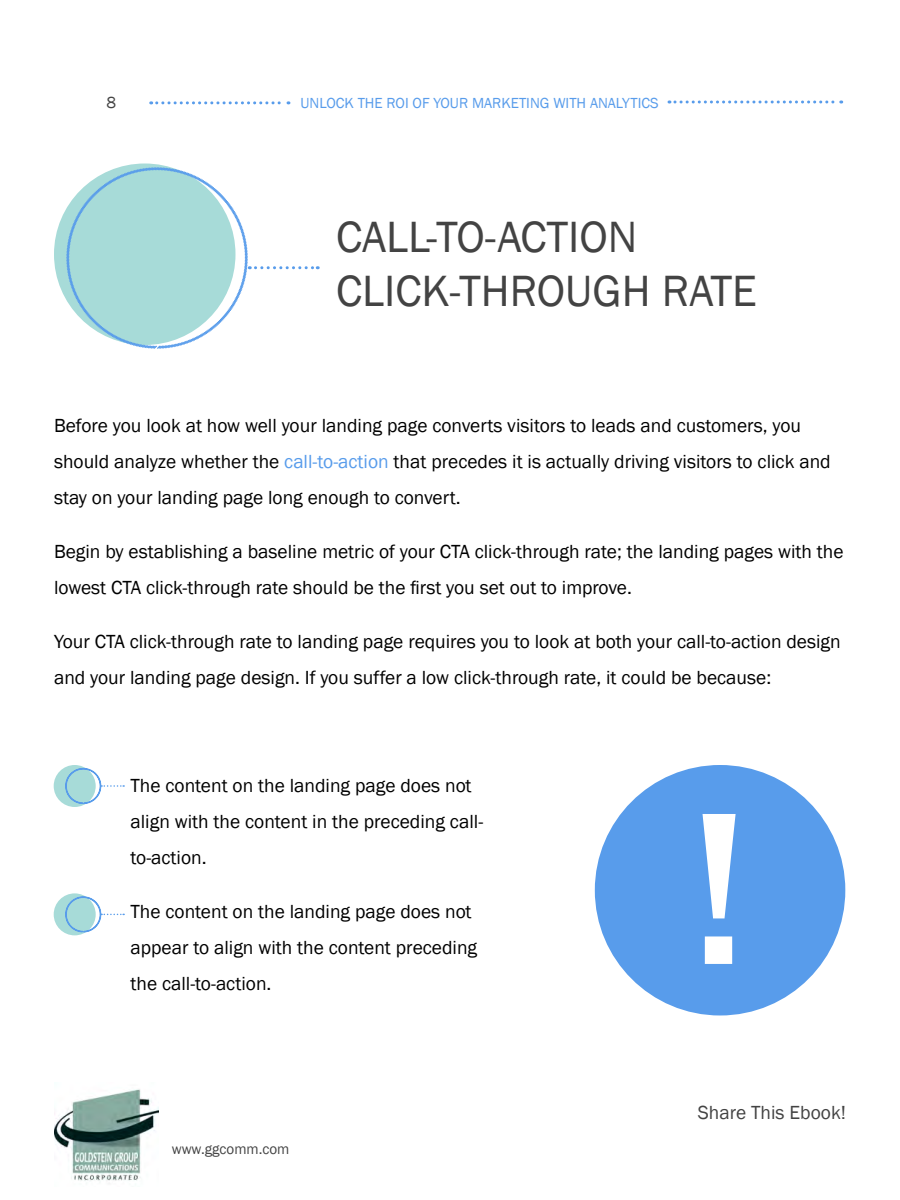
<style>
.page{position:relative;width:900px;height:1200px;background:#fff}
.page>*{position:absolute;margin:0;border:0;box-sizing:border-box;transform-origin:0 0}
.t1{font:500 225px "Franklin Gothic";color:#fff}
.t2{font:45px/54px "Franklin Gothic";color:#434343}
.t3{font:19.5px/36px "Franklin Gothic";color:#000}
.t4{font:19.5px "Franklin Gothic";color:#434343}
.t5{font:16.5px "Franklin Gothic";color:#434343}
.t6{font:15px "Franklin Gothic";color:#589ceb}
.t7{font:15px "Franklin Gothic";color:#434343}
.s1{color:#589ceb}
</style>
<div class="page">
<svg style="left:151px;top:101px;width:138px;height:3px"></svg>
<svg style="left:669px;top:100px;width:173px;height:4px"></svg>
<img style="left:55px;top:1089px;width:103px;height:92px">
<div style="left:599px;top:769px;width:243px;height:243px;background:#589ceb;border-radius:50%"></div>
<div style="left:595px;top:765px;width:250px;height:251px;border:8px solid #589ceb;border-radius:50%"></div>
<div style="left:54px;top:164px;width:182px;height:181px;background:#a7dbd8;border-radius:50%"></div>
<svg style="left:66px;top:167px;width:252px;height:182px"></svg>
<div style="left:54px;top:765px;width:42px;height:42px;background:#a7dbd8;border-radius:50%"></div>
<svg style="left:65px;top:768px;width:59px;height:36px"></svg>
<div style="left:54px;top:893px;width:42px;height:42px;background:#a7dbd8;border-radius:50%"></div>
<svg style="left:65px;top:896px;width:59px;height:37px"></svg>
<p class="t5" style="left:106px;top:92px;width:11px">8</p>
<p class="t6" style="left:300px;top:94px;width:360px">unlock the roi of your marketing with analytics</p>
<h2 class="t2" style="left:336px;top:211px;width:350px">Ca ll-to -action click-through rate</h2>
<p class="t3" style="left:54px;top:408px;width:778px">Before you look at how well your landing page converts visitors to leads and customers, you should analyze whether the <span class="s1">call-to-action</span> that precedes it is actually driving visitors to click and stay on your landing page long enough to convert.</p>
<p class="t3" style="left:54px;top:534px;width:791px">Begin by establishing a baseline metric of your CTA click-through rate; the landing pages with the lowest CTA click-through rate should be the first you set out to improve.</p>
<p class="t3" style="left:54px;top:624px;width:788px">Your CTA click-through rate to landing page requires you to look at both your call-to-action design and your landing page design. If you suffer a low click-through rate, it could be because:</p>
<p class="t3" style="left:130px;top:768px;width:354px">The content on the landing page does not align with the content in the preceding call&shy;to-action.</p>
<p class="t3" style="left:130px;top:894px;width:348px">The content on the landing page does not appear to align with the content preceding the call-to-action.</p>
<p class="t7" style="left:172px;top:1139px;width:119px">www.ggcomm.com</p>
<h1 class="t1" style="left:688px;top:750px;width:63px">!</h1>
<p class="t4" style="left:698px;top:1101px;width:150px">Share This Ebook!</p>
</div>
